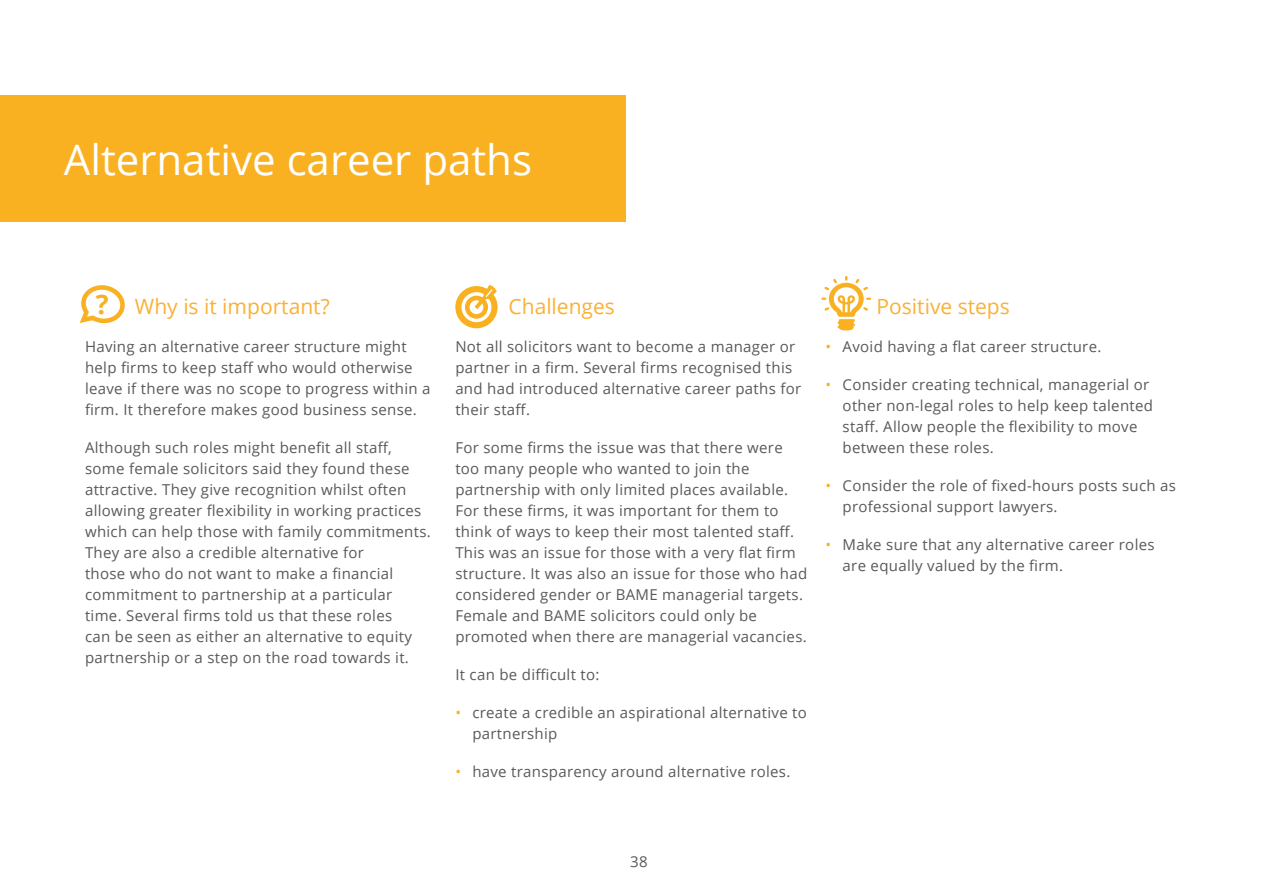
<style>
.page{position:relative;width:1263px;height:893px;background:#fff}
.page>*{position:absolute;margin:0;border:0;box-sizing:border-box;transform-origin:0 0}
.t1{font:42px "Open Sans";color:#fff}
.t2{font:700 27px "Open Sans";color:#f9b122}
.t3{font:21px "Open Sans";color:#fbb034}
.t4{font:15px/21px "Open Sans";letter-spacing:.02em;color:#58595b}
.s1{color:#f9b122}
</style>
<div class="page">
<div style="left:0;top:96px;width:625px;height:126px;background:#f9b122"></div>
<svg style="left:821px;top:276px;width:50px;height:54px"></svg>
<div style="left:455px;top:286px;width:43px;height:42px;border:6px solid #f9b122;border-radius:50%"></div>
<div style="left:465px;top:296px;width:23px;height:23px;border:5px solid #f9b122;border-radius:50%"></div>
<svg style="left:471px;top:285px;width:27px;height:28px"></svg>
<svg style="left:79px;top:285px;width:46px;height:39px"></svg>
<h1 class="t1" style="left:64px;top:131px;width:470px">Alternative career paths</h1>
<h2 class="t2" style="left:96px;top:285px;width:14px">?</h2>
<h3 class="t3" style="left:135px;top:292px;width:196px">Why is it important?</h3>
<p class="t4" style="left:85px;top:335px;width:347px">Having an alternative career structure might help firms to keep staff who would otherwise leave if there was no scope to progress within a firm. It therefore makes good business sense.</p>
<p class="t4" style="left:85px;top:436px;width:347px">Although such roles might benefit all staff, some female solicitors said they found these attractive. They give recognition whilst often allowing greater flexibility in working practices which can help those with family commitments.<br>They are also a credible alternative for<br>those who do not want to make a financial commitment to partnership at a particular time. Several firms told us that these roles<br>can be seen as either an alternative to equity partnership or a step on the road towards it.</p>
<h3 class="t3" style="left:508px;top:292px;width:108px">Challenges</h3>
<p class="t4" style="left:455px;top:335px;width:347px">Not all solicitors want to become a manager or partner in a firm. Several firms recognised this and had introduced alternative career paths for their staff.</p>
<p class="t4" style="left:455px;top:436px;width:353px">For some firms the issue was that there were too many people who wanted to join the partnership with only limited places available.<br>For these firms, it was important for them to think of ways to keep their most talented staff.<br>This was an issue for those with a very flat firm structure. It was also an issue for those who had considered gender or BAME managerial targets.<br>Female and BAME solicitors could only be promoted when there are managerial vacancies.</p>
<p class="t4" style="left:455px;top:663px;width:146px">It can be difficult to:</p>
<p class="t4" style="left:472px;top:701px;width:336px;text-indent:-17px"><span class="s1">•</span> create a credible an aspirational alternative to partnership</p>
<p class="t4" style="left:455px;top:760px;width:336px"><span class="s1">•</span> have transparency around alternative roles.</p>
<h3 class="t3" style="left:876px;top:292px;width:135px">Positive steps</h3>
<p class="t4" style="left:826px;top:335px;width:277px"><span class="s1">•</span> Avoid having a flat career structure.</p>
<p class="t4" style="left:843px;top:373px;width:312px;text-indent:-17px"><span class="s1">•</span> Consider creating technical, managerial or other non-legal roles to help keep talented staff. Allow people the flexibility to move between these roles.</p>
<p class="t4" style="left:843px;top:474px;width:335px;text-indent:-17px"><span class="s1">•</span> Consider the role of fixed-hours posts such as professional support lawyers.</p>
<p class="t4" style="left:843px;top:533px;width:313px;text-indent:-17px"><span class="s1">•</span> Make sure that any alternative career roles are equally valued by the firm.</p>
<p class="t4" style="left:630px;top:850px;width:19px">38</p>
</div>
